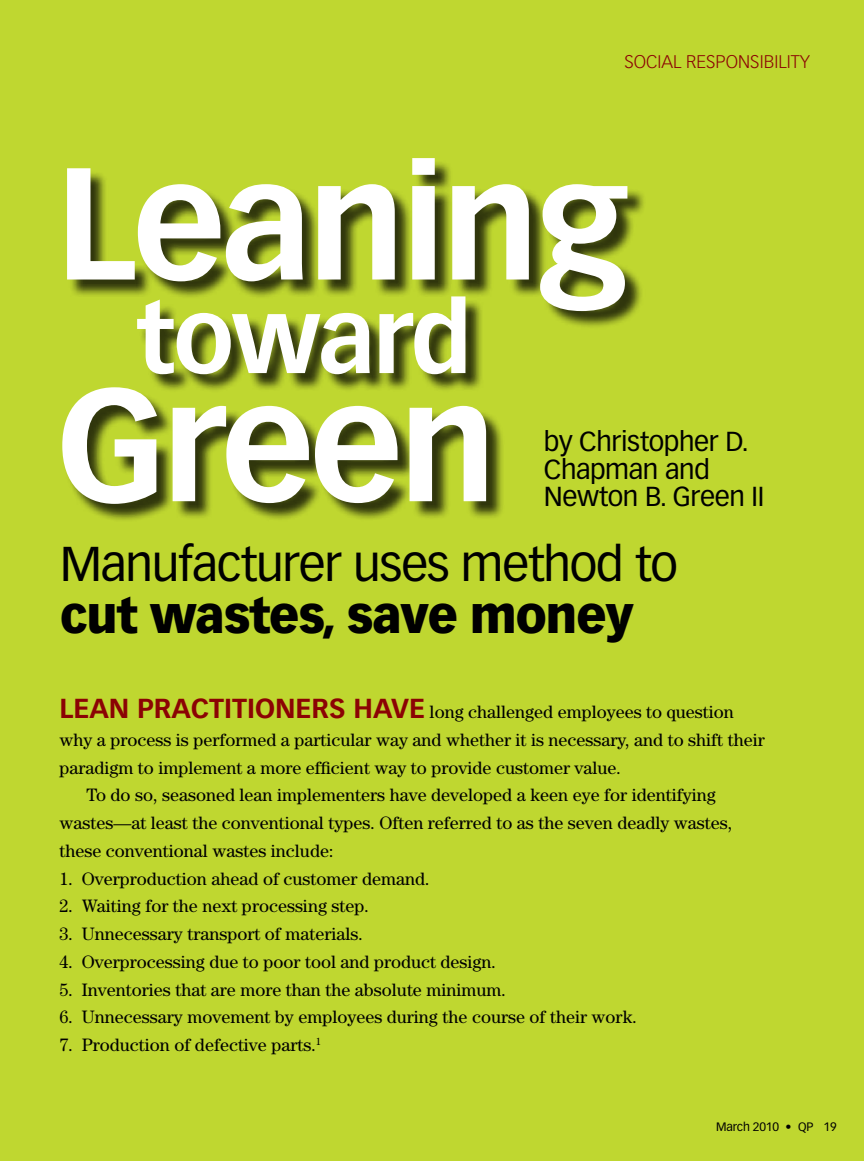
<style>
.page{position:relative;width:864px;height:1161px;background:#bfd730}
.page>*{position:absolute;margin:0;border:0;box-sizing:border-box;transform-origin:0 0}
.t1{font:700 156.3px "Vectora LT Std";letter-spacing:-.025em;color:#fff}
.t2{font:700 98.7px "Vectora LT Std";color:#fff}
.t3{font:48px "Vectora LT Std";letter-spacing:-.025em;color:#000}
.t4{font:900 48px "Vectora LT Std";letter-spacing:-.025em;color:#000}
.t5{font:27px/27.8px "Vectora LT Std";letter-spacing:-.015em;color:#000}
.t6{font:18px "Century Std";color:#000}
.t7{font:300 18px "Vectora LT Std";color:#8b0304}
.t8{font:12px "Vectora LT Std";letter-spacing:-.015em;color:#000}
.s1{font-family:"Vectora LT Std";font-weight:700;font-size:27px;color:#8b0304}
</style>
<div class="page">
<div style="left:64px;top:161px;width:582px;height:361px;background:#000;opacity:.75"></div>
<p class="t7" style="left:625px;top:51px;width:187px">SOCIAL RESPONSIBILITY</p>
<h1 class="t1" style="left:56px;top:129px;width:574px">LEANING</h1>
<h2 class="t2" style="left:136px;top:278px;width:338px">TOWARD</h2>
<h1 class="t1" style="left:56px;top:351px;width:443px">GREEN</h1>
<h3 class="t3" style="left:60px;top:535px;width:619px">Manufacturer uses method to</h3>
<h3 class="t4" style="left:60px;top:586px;width:575px">cut wastes, save money</h3>
<h3 class="t5" style="left:544px;top:428px;width:222px">by Christopher D.<br>Chapman and<br>Newton B. Green II</h3>
<p class="t6" style="left:59px;top:701px;width:676px"><span class="s1">LEAN PRACTITIONERS HAVE</span> long challenged employees to question</p>
<p class="t6" style="left:59px;top:729px;width:707px">why a process is performed a particular way and whether it is necessary, and to shift their</p>
<p class="t6" style="left:59px;top:757px;width:563px">paradigm to implement a more efficient way to provide customer value.</p>
<p class="t6" style="left:86px;top:785px;width:631px">To do so, seasoned lean implementers have developed a keen eye for identifying</p>
<p class="t6" style="left:59px;top:812px;width:675px">wastes—at least the conventional types. Often referred to as the seven deadly wastes,</p>
<p class="t6" style="left:59px;top:840px;width:276px">these conventional wastes include:</p>
<p class="t6" style="left:59px;top:868px;width:372px">1. Overproduction ahead of customer demand.</p>
<p class="t6" style="left:59px;top:896px;width:311px">2. Waiting for the next processing step.</p>
<p class="t6" style="left:59px;top:923px;width:305px">3. Unnecessary transport of materials.</p>
<p class="t6" style="left:59px;top:951px;width:438px">4. Overprocessing due to poor tool and product design.</p>
<p class="t6" style="left:59px;top:979px;width:448px">5. Inventories that are more than the absolute minimum.</p>
<p class="t6" style="left:59px;top:1007px;width:579px">6. Unnecessary movement by employees during the course of their work.</p>
<p class="t6" style="left:59px;top:1034px;width:263px">7. Production of defective parts.<sup>1</sup></p>
<p class="t8" style="left:716px;top:1120px;width:122px">March 2010 • QP 19</p>
</div>
